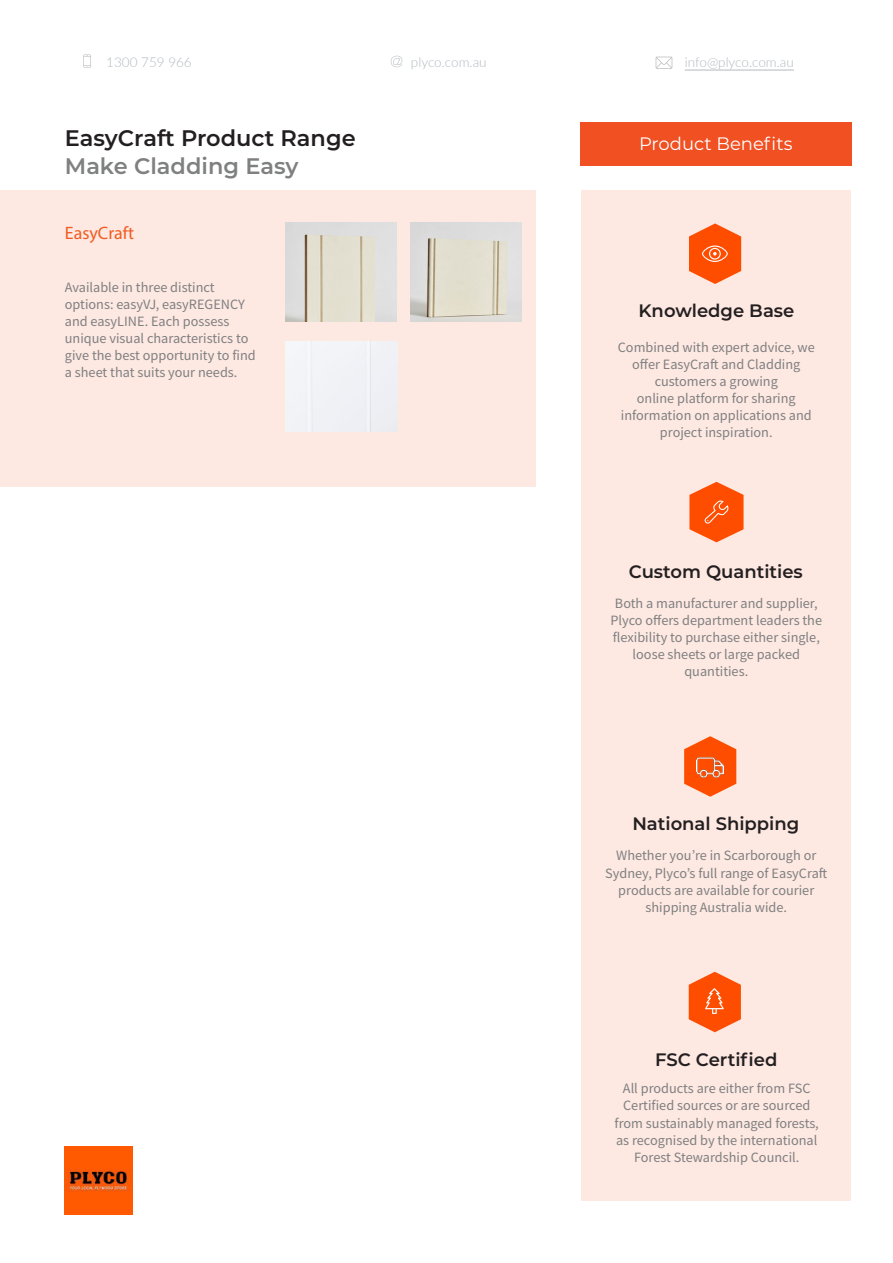
<style>
.page{position:relative;width:893px;height:1263px;background:#fff}
.page>*{position:absolute;margin:0;border:0;box-sizing:border-box;transform-origin:0 0}
.t1{font:600 22.5px "Montserrat";color:#231f20}
.t2{font:600 22.5px "Montserrat";color:#7f8080}
.t3{font:600 18px "Montserrat";color:#231f20}
.t4{font:18px "Montserrat";color:#fff}
.t5{font:18px "Myriad Pro";color:#f25b21}
.t6{font:14.25px/17.1px "Source Sans Pro";color:#7f8080;text-align:center}
.t7{font:300 13.5px "Lato";color:#b1babe}
</style>
<div class="page">
<svg style="left:83px;top:54px;width:8px;height:14px"></svg>
<hr style="left:685px;top:70px;width:109px;height:1px;background:#b1babe">
<svg style="left:391px;top:56px;width:11px;height:11px"></svg>
<svg style="left:656px;top:57px;width:16px;height:12px"></svg>
<div style="left:580px;top:122px;width:272px;height:43px;background:#f05022"></div>
<div style="left:581px;top:190px;width:270px;height:1010px;background:#fde8e2"></div>
<img style="left:65px;top:1146px;width:68px;height:68px">
<svg style="left:689px;top:223px;width:52px;height:61px"></svg>
<svg style="left:689px;top:482px;width:54px;height:60px"></svg>
<svg style="left:684px;top:736px;width:52px;height:61px"></svg>
<img style="left:696px;top:755px;width:28px;height:25px">
<svg style="left:689px;top:972px;width:52px;height:60px"></svg>
<div style="left:0;top:190px;width:536px;height:297px;background:#fde8e2"></div>
<img style="left:410px;top:223px;width:111px;height:98px">
<img style="left:286px;top:223px;width:111px;height:98px">
<div style="left:286px;top:342px;width:111px;height:90px;background:#f0f1f6"></div>
<p class="t7" style="left:106px;top:53px;width:87px">1300 759 966</p>
<p class="t7" style="left:411px;top:53px;width:77px">plyco.com.au</p>
<p class="t7" style="left:685px;top:53px;width:111px">info@plyco.com.au</p>
<p class="t1" style="left:65px;top:122px;width:292px">EasyCraft Product Range</p>
<p class="t2" style="left:65px;top:150px;width:235px">Make Cladding Easy</p>
<p class="t5" style="left:65px;top:222px;width:71px">EasyCraft</p>
<p class="t6" style="left:65px;top:278px;width:192px;text-align:left">Available in three distinct options: easyVJ, easyREGENCY and easyLINE. Each possess unique visual characteristics to give the best opportunity to find a sheet that suits your needs.</p>
<p class="t4" style="left:639px;top:131px;width:155px">Product Benefits</p>
<p class="t3" style="left:639px;top:298px;width:157px">Knowledge Base</p>
<p class="t6" style="left:618px;top:338px;width:198px">Combined with expert advice, we</p>
<p class="t6" style="left:632px;top:355px;width:170px">offer EasyCraft and Cladding customers a growing</p>
<p class="t6" style="left:637px;top:390px;width:160px">online platform for sharing</p>
<p class="t6" style="left:621px;top:407px;width:192px">information on applications and</p>
<p class="t6" style="left:660px;top:424px;width:114px">project inspiration.</p>
<p class="t3" style="left:629px;top:558px;width:175px">Custom Quantities</p>
<p class="t6" style="left:615px;top:594px;width:204px">Both a manufacturer and supplier,</p>
<p class="t6" style="left:610px;top:612px;width:213px">Plyco offers department leaders the</p>
<p class="t6" style="left:613px;top:629px;width:209px">flexibility to purchase either single,</p>
<p class="t6" style="left:633px;top:646px;width:169px">loose sheets or large packed</p>
<p class="t6" style="left:684px;top:663px;width:65px">quantities.</p>
<p class="t3" style="left:632px;top:811px;width:169px">National Shipping</p>
<p class="t6" style="left:616px;top:847px;width:202px">Whether you’re in Scarborough or</p>
<p class="t6" style="left:605px;top:864px;width:224px">Sydney, Plyco’s full range of EasyCraft</p>
<p class="t6" style="left:618px;top:881px;width:198px">products are available for courier</p>
<p class="t6" style="left:645px;top:898px;width:143px">shipping Australia wide.</p>
<p class="t3" style="left:655px;top:1047px;width:124px">FSC Certified</p>
<p class="t6" style="left:623px;top:1080px;width:189px">All products are either from FSC</p>
<p class="t6" style="left:623px;top:1097px;width:189px">Certified sources or are sourced</p>
<p class="t6" style="left:615px;top:1114px;width:206px">from sustainably managed forests,</p>
<p class="t6" style="left:616px;top:1131px;width:203px">as recognised by the international</p>
<p class="t6" style="left:634px;top:1148px;width:167px">Forest Stewardship Council.</p>
</div>
